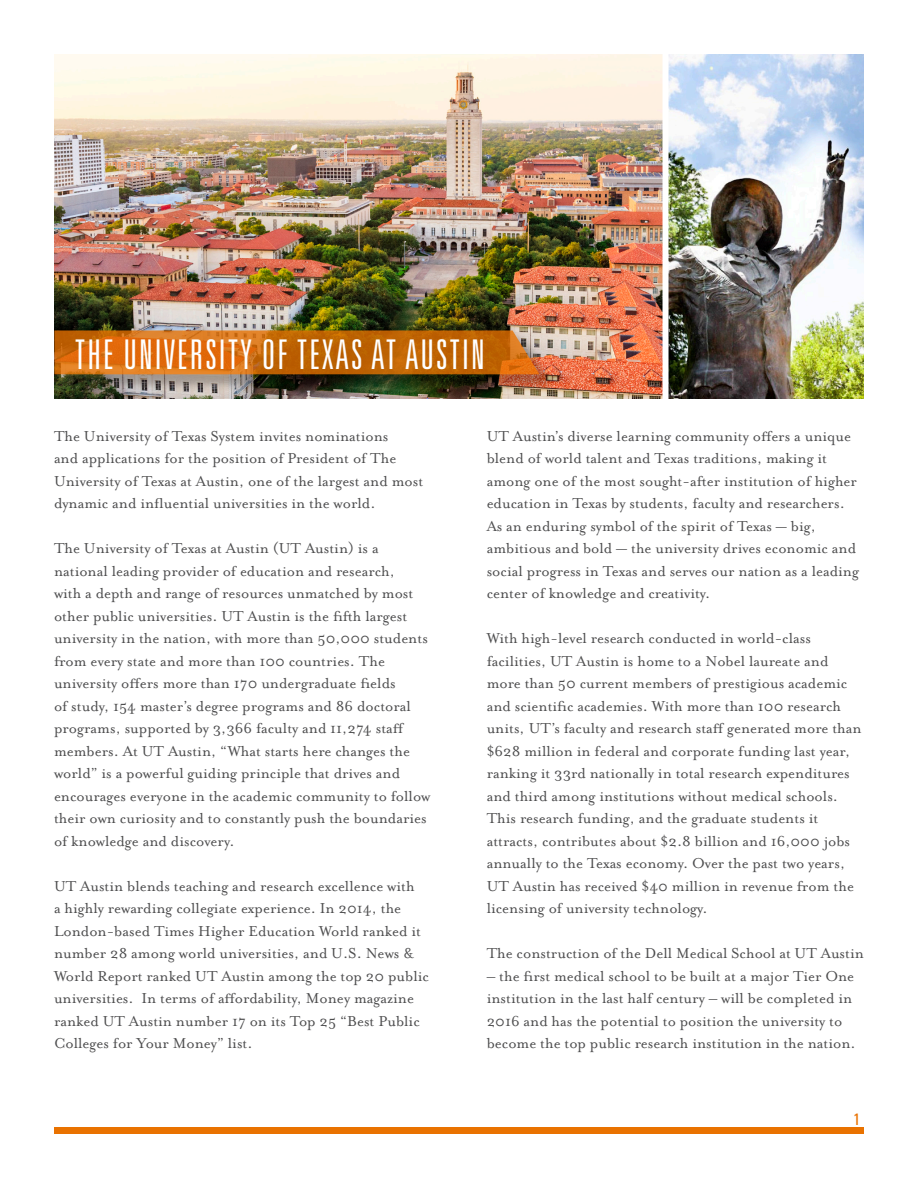
<style>
.page{position:relative;width:918px;height:1188px;background:#fff}
.page>*{position:absolute;margin:0;border:0;box-sizing:border-box;transform-origin:0 0}
.t1{font:300 ultra-condensed 40.95px "Univers LT Std";letter-spacing:.05em;color:#fff}
.t2{font:16.5px/22.5px "Mrs Eaves OT";color:#4d4d4e}
.t3{font:condensed 16.5px "Univers LT Std";color:#e97200}
</style>
<div class="page">
<img style="left:54px;top:54px;width:609px;height:345px">
<div style="left:57px;top:333px;width:500px;height:60px;background:#000;opacity:.36"></div>
<svg style="left:54px;top:330px;width:486px;height:44px;background:#ca6a0e"></svg>
<img style="left:669px;top:54px;width:195px;height:345px">
<div style="left:54px;top:1128px;width:810px;height:6px;background:#e97200"></div>
<p class="t1" style="left:75px;top:333px;width:412px">THE UNIVERSITY OF TEXAS AT AUSTIN</p>
<p class="t2" style="left:54px;top:425px;width:371px">The University of Texas System invites nominations<br>and applications for the position of President of The University of Texas at Austin, one of the largest and most dynamic and influential universities in the world.</p>
<p class="t2" style="left:54px;top:537px;width:378px">The University of Texas at Austin (UT Austin) is a national leading provider of education and research,<br>with a depth and range of resources unmatched by most other public universities. UT Austin is the fifth largest university in the nation, with more than 50,000 students from every state and more than 100 countries. The university offers more than 170 undergraduate fields<br>of study, 154 master’s degree programs and 86 doctoral programs, supported by 3,366 faculty and 11,274 staff members. At UT Austin, “What starts here changes the world” is a powerful guiding principle that drives and encourages everyone in the academic community to follow their own curiosity and to constantly push the boundaries of knowledge and discovery.</p>
<p class="t2" style="left:54px;top:875px;width:377px">UT Austin blends teaching and research excellence with<br>a highly rewarding collegiate experience. In 2014, the London-based Times Higher Education World ranked it number 28 among world universities, and U.S. News &amp; World Report ranked UT Austin among the top 20 public universities. In terms of affordability, Money magazine ranked UT Austin number 17 on its Top 25 “Best Public Colleges for Your Money” list.</p>
<p class="t2" style="left:487px;top:425px;width:374px">UT Austin’s diverse learning community offers a unique blend of world talent and Texas traditions, making it among one of the most sought-after institution of higher education in Texas by students, faculty and researchers.<br>As an enduring symbol of the spirit of Texas — big, ambitious and bold — the university drives economic and social progress in Texas and serves our nation as a leading center of knowledge and creativity.</p>
<p class="t2" style="left:487px;top:627px;width:377px">With high-level research conducted in world-class facilities, UT Austin is home to a Nobel laureate and more than 50 current members of prestigious academic and scientific academies. With more than 100 research units, UT’s faculty and research staff generated more than $628 million in federal and corporate funding last year, ranking it 33rd nationally in total research expenditures and third among institutions without medical schools.<br>This research funding, and the graduate students it attracts, contributes about $2.8 billion and 16,000 jobs annually to the Texas economy. Over the past two years, UT Austin has received $40 million in revenue from the licensing of university technology.</p>
<p class="t2" style="left:487px;top:942px;width:379px">The construction of the Dell Medical School at UT Austin</p>
<p class="t2" style="left:487px;top:965px;width:371px">– the first medical school to be built at a major Tier One institution in the last half century – will be completed in 2016 and has the potential to position the university to become the top public research institution in the nation.</p>
<p class="t3" style="left:853px;top:1108px;width:9px">1</p>
</div>
